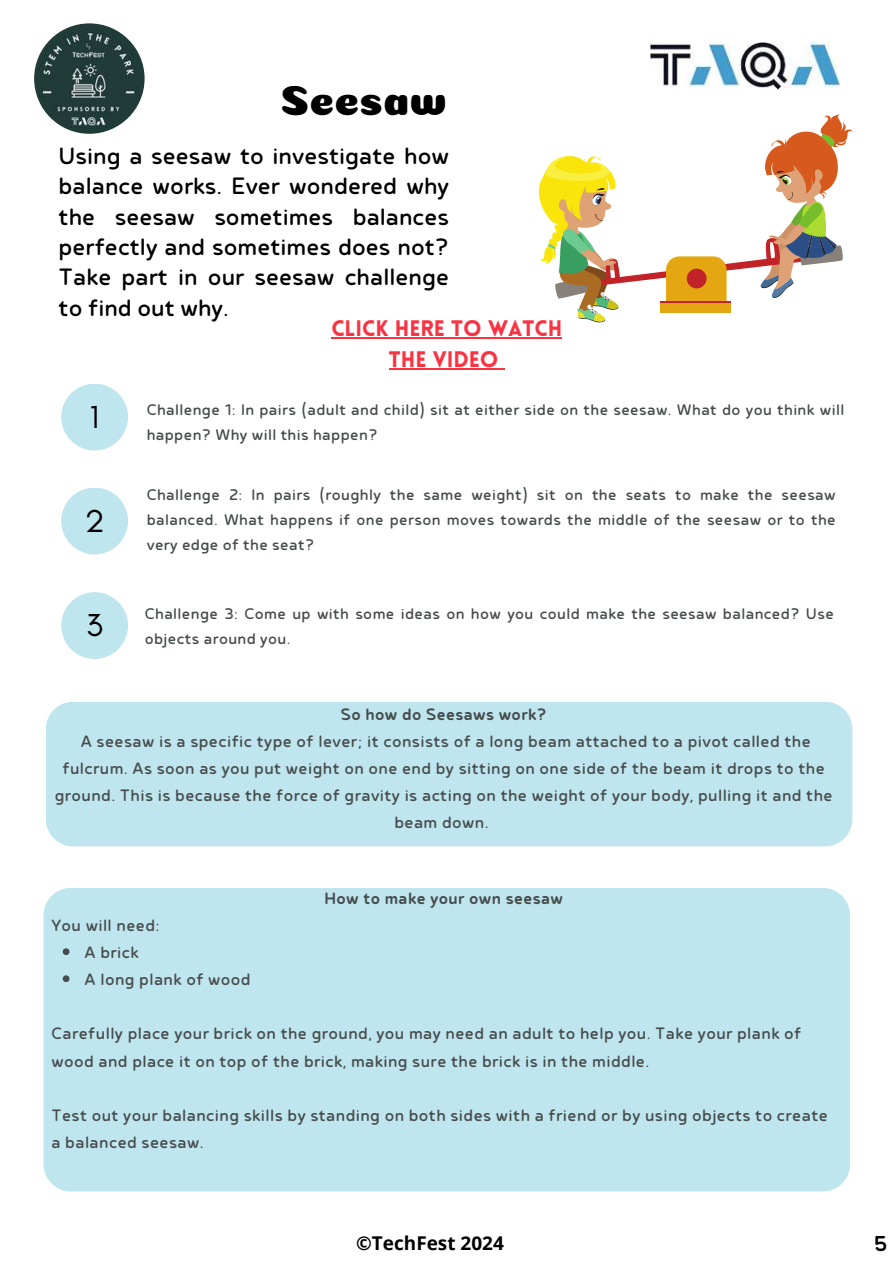
<style>
.page{position:relative;width:894px;height:1264px;background:#fff}
.page>*{position:absolute;margin:0;border:0;box-sizing:border-box;transform-origin:0 0}
.t1{font:42px "Coiny";color:#000}
.t2{font:32.25px "Glacial Indifference";color:#000}
.t3{font:27.9px/30.3px "Betm Rounded";color:#000;text-align:justify}
.t4{font:500 25.5px "Betm Rounded";color:#000}
.t5{font:900 21.9px/30.3px "Lovelo";color:#fa3343;text-align:center}
.t6{font:19.5px/27px "Betm Rounded";letter-spacing:.02em;color:#464c4c}
.t7{font:500 19.5px "Betm Rounded";letter-spacing:.02em;color:#464c4c}
.t8{font:700 18.9px "Open Sans";color:#000}
.t9{font:18.3px/24.9px "Betm Rounded";letter-spacing:.02em;color:#464c4c}
</style>
<div class="page">
<svg style="left:538px;top:114px;width:314px;height:208px"></svg>
<div style="left:686px;top:268px;width:20px;height:20px;background:#c22328;border-radius:50%"></div>
<hr style="left:660px;top:301px;width:70px;height:3px;background:#c22328">
<div style="left:660px;top:304px;width:70px;height:9px;background:#e4a711"></div>
<div style="left:46px;top:701px;width:805px;height:145px;background:#bfe5ef;border-radius:27px"></div>
<div style="left:61px;top:383px;width:67px;height:67px;background:#bfe5ef;border-radius:50%"></div>
<div style="left:61px;top:487px;width:67px;height:67px;background:#bfe5ef;border-radius:50%"></div>
<div style="left:61px;top:592px;width:67px;height:67px;background:#bfe5ef;border-radius:50%"></div>
<div style="left:44px;top:887px;width:805px;height:304px;background:#bfe5ef;border-radius:27px"></div>
<svg style="left:63px;top:948px;width:6px;height:7px"></svg>
<svg style="left:63px;top:975px;width:6px;height:7px"></svg>
<hr style="left:331px;top:337px;width:231px;height:2px;background:#fa3343">
<hr style="left:389px;top:368px;width:109px;height:1px;background:#fa3343">
<img style="left:650px;top:43px;width:189px;height:46px">
<img style="left:34px;top:23px;width:110px;height:111px;border-radius:50%">
<h1 class="t1" style="left:280px;top:76px;width:168px">Seesaw</h1>
<h3 class="t3" style="left:59px;top:138px;width:392px">Using a seesaw to investigate how balance works. Ever wondered why the seesaw sometimes balances perfectly and sometimes does not?<br>Take part in our seesaw challenge to find out why.</h3>
<p class="t5" style="left:331px;top:316px;width:232px">CLICK HERE TO WATCH<br>THE VIDEO</p>
<h2 class="t2" style="left:90px;top:397px;width:11px">1</h2>
<p class="t9" style="left:147px;top:395px;width:699px">Challenge 1: In pairs (adult and child) sit at either side on the seesaw. What do you think will happen? Why will this happen?</p>
<h2 class="t2" style="left:85px;top:501px;width:21px">2</h2>
<h2 class="t2" style="left:86px;top:606px;width:18px">3</h2>
<p class="t9" style="left:147px;top:481px;width:690px;text-align:justify">Challenge 2: In pairs (roughly the same weight) sit on the seats to make the seesaw balanced. What happens if one person moves towards the middle of the seesaw or to the very edge of the seat?</p>
<p class="t9" style="left:145px;top:600px;width:690px">Challenge 3: Come up with some ideas on how you could make the seesaw balanced? Use</p>
<p class="t9" style="left:145px;top:625px;width:147px">objects around you.</p>
<p class="t7" style="left:341px;top:699px;width:207px">So how do Seesaws work?</p>
<p class="t6" style="left:55px;top:726px;width:779px;text-align:center">A seesaw is a specific type of lever; it consists of a long beam attached to a pivot called the fulcrum. As soon as you put weight on one end by sitting on one side of the beam it drops to the ground. This is because the force of gravity is acting on the weight of your body, pulling it and the beam down.</p>
<p class="t7" style="left:324px;top:883px;width:240px">How to make your own seesaw</p>
<p class="t6" style="left:85px;top:910px;width:167px;text-indent:-33px">You will need:<br>A brick<br>A long plank of wood</p>
<p class="t6" style="left:51px;top:1018px;width:751px">Carefully place your brick on the ground, you may need an adult to help you. Take your plank of wood and place it on top of the brick, making sure the brick is in the middle.</p>
<p class="t6" style="left:51px;top:1099px;width:777px">Test out your balancing skills by standing on both sides with a friend or by using objects to create a balanced seesaw.</p>
<p class="t8" style="left:356px;top:1229px;width:149px">©TechFest 2024</p>
<h3 class="t4" style="left:874px;top:1223px;width:15px">5</h3>
</div>
